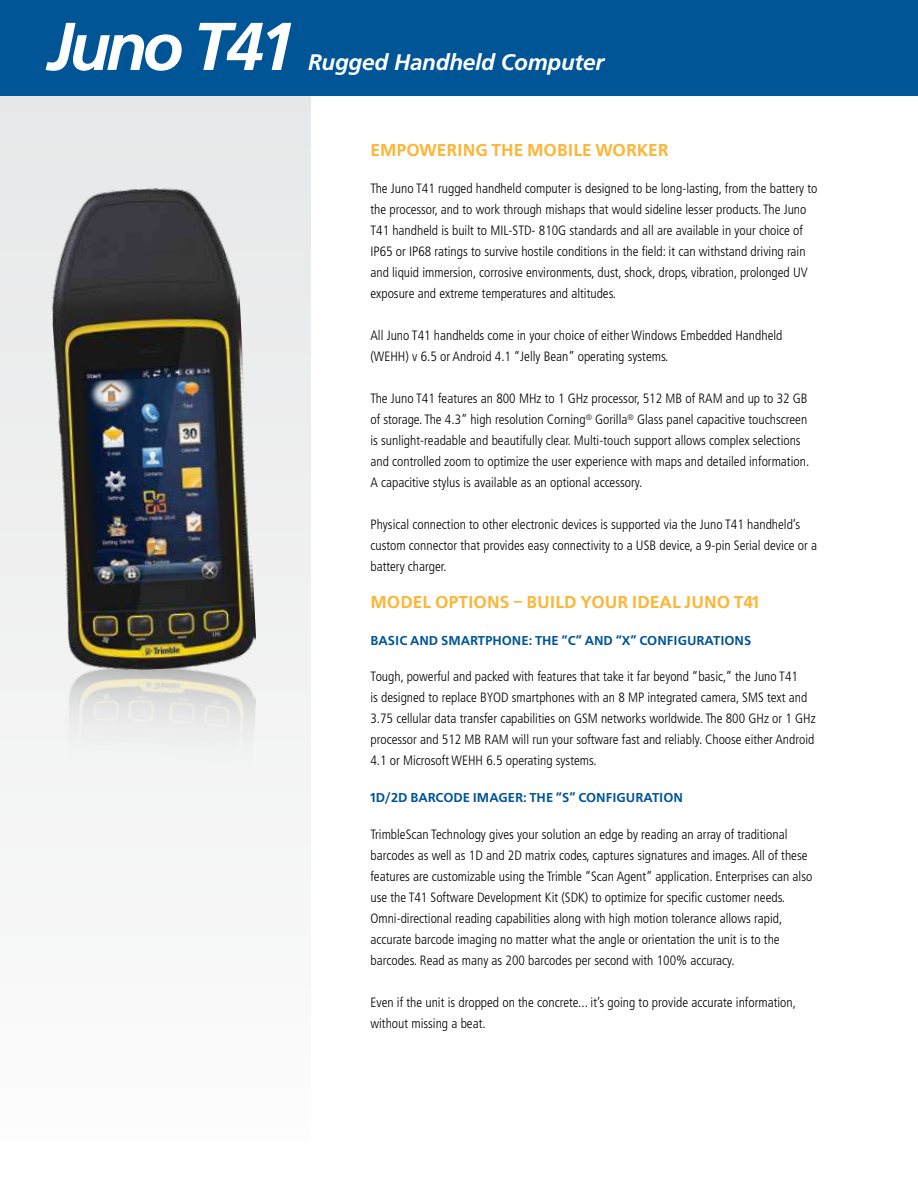
<style>
.page{position:relative;width:918px;height:1188px;background:#fff}
.page>*{position:absolute;margin:0;border:0;box-sizing:border-box;transform-origin:0 0}
.t1{font:italic 700 67.5px "Frutiger";letter-spacing:-.07em;color:#fff}
.t2{font:italic 700 22.5px "Frutiger";letter-spacing:-.01em;color:#fff}
.t3{font:18px "Frutiger Bld";color:#fdb536}
.t4{font:300 condensed 13.5px/21px "Frutiger";color:#000}
.t5{font:13.5px "Frutiger Bld";color:#005596}
</style>
<div class="page">
<div style="left:0;top:92px;width:311px;height:1096px;background:linear-gradient(to bottom,#e6e7e8,#fdfdfd)"></div>
<div style="left:0;top:0;width:918px;height:95px;background:#005596"></div>
<img style="left:46px;top:185px;width:211px;height:477px">
<img style="left:46px;top:662px;width:211px;height:489px">
<h1 class="t1" style="left:48px;top:19px;width:250px">Juno T41</h1>
<h2 class="t2" style="left:308px;top:53px;width:298px">Rugged Handheld Computer</h2>
<h3 class="t3" style="left:370px;top:143px;width:300px">EMPOWERING THE MOBILE WORKER</h3>
<p class="t4" style="left:370px;top:179px;width:448px">The Juno T41 rugged handheld computer is designed to be long-lasting, from the battery to the processor, and to work through mishaps that would sideline lesser products. The Juno T41 handheld is built to MIL-STD- 810G standards and all are available in your choice of IP65 or IP68 ratings to survive hostile conditions in the field: it can withstand driving rain and liquid immersion, corrosive environments, dust, shock, drops, vibration, prolonged UV exposure and extreme temperatures and altitudes.</p>
<p class="t4" style="left:370px;top:326px;width:413px">All Juno T41 handhelds come in your choice of either Windows Embedded Handheld (WEHH) v 6.5 or Android 4.1 “Jelly Bean” operating systems.</p>
<p class="t4" style="left:370px;top:389px;width:440px">The Juno T41 features an 800 MHz to 1 GHz processor, 512 MB of RAM and up to 32 GB of storage. The 4.3” high resolution Corning<sup>®</sup> Gorilla<sup>®</sup> Glass panel capacitive touchscreen is sunlight-readable and beautifully clear. Multi-touch support allows complex selections and controlled zoom to optimize the user experience with maps and detailed information.<br>A capacitive stylus is available as an optional accessory.</p>
<p class="t4" style="left:370px;top:515px;width:448px">Physical connection to other electronic devices is supported via the Juno T41 handheld’s custom connector that provides easy connectivity to a USB device, a 9-pin Serial device or a battery charger.</p>
<h3 class="t3" style="left:370px;top:595px;width:390px">MODEL OPTIONS – BUILD YOUR IDEAL JUNO T41</h3>
<p class="t5" style="left:370px;top:635px;width:383px">BASIC AND SMARTPHONE: THE “C” AND “X” CONFIGURATIONS</p>
<p class="t4" style="left:370px;top:667px;width:447px">Tough, powerful and packed with features that take it far beyond “basic,” the Juno T41<br>is designed to replace BYOD smartphones with an 8 MP integrated camera, SMS text and 3.75 cellular data transfer capabilities on GSM networks worldwide. The 800 GHz or 1 GHz processor and 512 MB RAM will run your software fast and reliably. Choose either Android 4.1 or Microsoft WEHH 6.5 operating systems.</p>
<p class="t5" style="left:370px;top:792px;width:314px">1D/2D BARCODE IMAGER: THE “S” CONFIGURATION</p>
<p class="t4" style="left:370px;top:825px;width:443px">TrimbleScan Technology gives your solution an edge by reading an array of traditional barcodes as well as 1D and 2D matrix codes, captures signatures and images. All of these features are customizable using the Trimble “Scan Agent” application. Enterprises can also use the T41 Software Development Kit (SDK) to optimize for specific customer needs.<br>Omni-directional reading capabilities along with high motion tolerance allows rapid, accurate barcode imaging no matter what the angle or orientation the unit is to the barcodes. Read as many as 200 barcodes per second with 100% accuracy.</p>
<p class="t4" style="left:370px;top:993px;width:427px">Even if the unit is dropped on the concrete... it’s going to provide accurate information, without missing a beat.</p>
</div>
